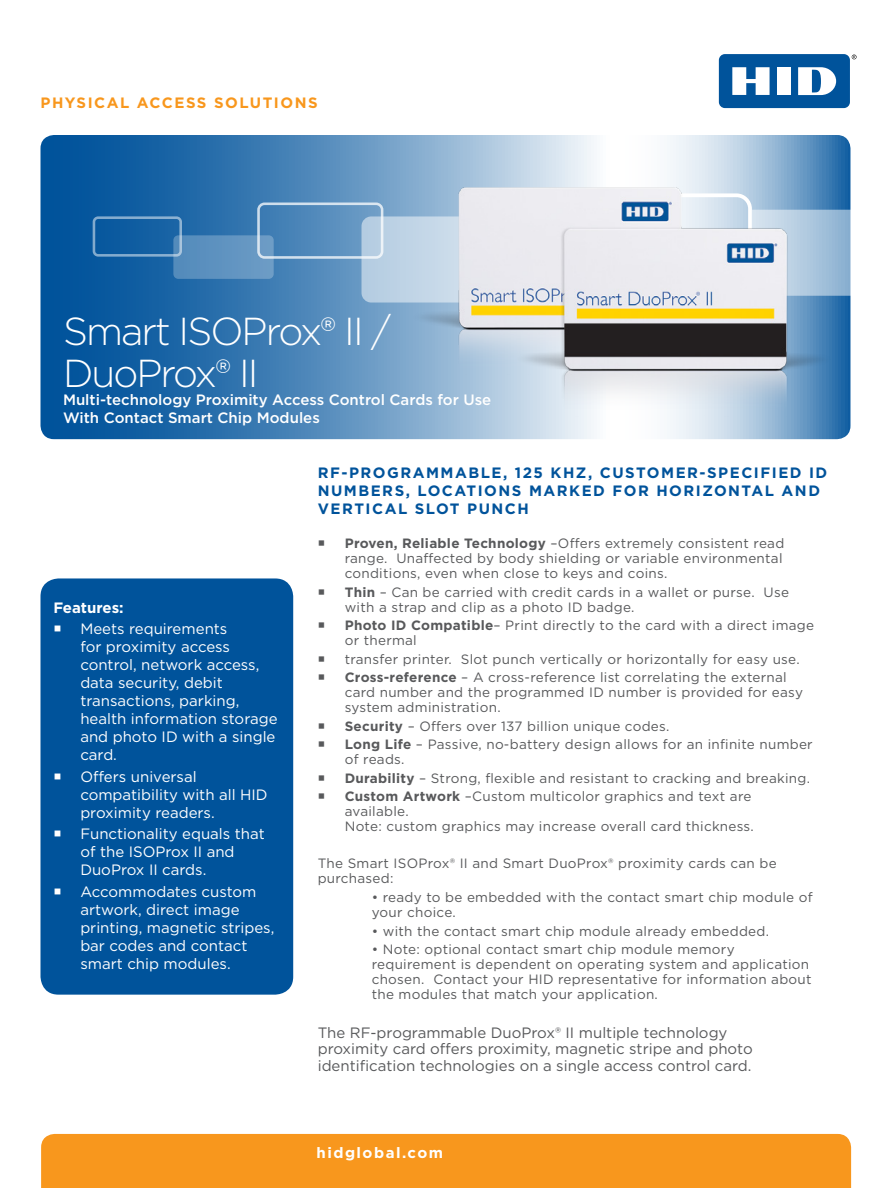
<style>
.page{position:relative;width:891px;height:1188px;background:#fff}
.page>*{position:absolute;margin:0;border:0;box-sizing:border-box;transform-origin:0 0}
.t1{font:300 39px "Gotham";letter-spacing:-.05em;color:#fff}
.t2{font:15px/18px "Gotham";color:#fff}
.body{font:15px/16.5px "Gotham";color:#58595b}
.t3{font:700 15px/18px "Gotham";letter-spacing:.1em;color:#00539b}
.t4{font:500 15px/18px "Gotham";color:#fff}
.t5{font:700 15px "Gotham";letter-spacing:.1em;color:#f8971d}
.t6{font:700 15px "Gotham";letter-spacing:.1em;color:#fff}
.t7{font:700 15px "Gotham";color:#fff}
.t8{font:13.5px/15px "Gotham";letter-spacing:.02em;color:#58595b}
.s1{font-weight:700}
</style>
<div class="page">
<svg style="left:852px;top:55px;width:5px;height:4px"></svg>
<div style="left:719px;top:54px;width:131px;height:54px;background:#00539b;border-radius:6px"></div>
<div style="left:777px;top:67px;width:14px;height:28px;background:#fff"></div>
<svg style="left:732px;top:67px;width:38px;height:28px"></svg>
<svg style="left:798px;top:67px;width:38px;height:28px"></svg>
<svg style="left:40px;top:135px;width:810px;height:304px;background:#2f73ad"></svg>
<div style="left:41px;top:1134px;width:810px;height:54px;background:#f8971d"></div>
<div style="left:257px;top:203px;width:126px;height:56px;border:3px solid #fff;border-radius:6px"></div>
<div style="left:173px;top:235px;width:101px;height:44px;background:linear-gradient(to right,#4e88b9,#75a2c9);border-radius:5px"></div>
<div style="left:93px;top:216px;width:89px;height:41px;border:3px solid #fff;border-radius:4px"></div>
<svg style="left:362px;top:216px;width:47px;height:87px;background:#b9d0e3"></svg>
<svg style="left:838px;top:210px;width:13px;height:86px"></svg>
<img style="left:409px;top:135px;width:429px;height:304px">
<div style="left:40px;top:578px;width:253px;height:417px;background:#00539b;border-radius:18px"></div>
<p class="t5" style="left:40px;top:93px;width:279px">PHYSICAL ACCESS SOLUTIONS</p>
<p class="t1" style="left:63px;top:307px;width:330px">Smart ISOProx® II /</p>
<p class="t1" style="left:63px;top:349px;width:197px">DuoProx® II</p>
<p class="t4" style="left:63px;top:391px;width:430px">Multi-technology Proximity Access Control Cards for Use<br>With Contact Smart Chip Modules</p>
<p class="t7" style="left:53px;top:597px;width:72px">Features:</p>
<p class="t2" style="left:80px;top:619px;width:199px">Meets requirements<br>for proximity access control, network access, data security, debit transactions, parking, health information storage and photo ID with a single card.</p>
<p class="t2" style="left:80px;top:767px;width:189px">Offers universal compatibility with all HID proximity readers.</p>
<p class="t2" style="left:80px;top:824px;width:186px">Functionality equals that of the ISOProx II and<br>DuoProx II cards.</p>
<p class="t2" style="left:80px;top:882px;width:196px">Accommodates custom artwork, direct image printing, magnetic stripes, bar codes and contact smart chip modules.</p>
<p class="t3" style="left:318px;top:463px;width:511px">RF-PROGRAMMABLE, 125 KHZ, CUSTOMER-SPECIFIED ID<br>NUMBERS, LOCATIONS MARKED FOR HORIZONTAL AND<br>VERTICAL SLOT PUNCH</p>
<p class="t8" style="left:345px;top:536px;width:441px"><span class="s1">Proven, Reliable Technology</span> –Offers extremely consistent read range. Unaffected by body shielding or variable environmental conditions, even when close to keys and coins.</p>
<p class="t8" style="left:345px;top:584px;width:446px"><span class="s1">Thin</span> – Can be carried with credit cards in a wallet or purse. Use with a strap and clip as a photo ID badge.</p>
<p class="t8" style="left:345px;top:618px;width:471px"><span class="s1">Photo ID Compatible</span>– Print directly to the card with a direct image or thermal</p>
<p class="t8" style="left:345px;top:651px;width:456px">transfer printer. Slot punch vertically or horizontally for easy use.</p>
<p class="t8" style="left:345px;top:670px;width:460px"><span class="s1">Cross-reference</span> – A cross-reference list correlating the external card number and the programmed ID number is provided for easy system administration.</p>
<p class="t8" style="left:345px;top:718px;width:326px"><span class="s1">Security</span> – Offers over 137 billion unique codes.</p>
<p class="t8" style="left:345px;top:737px;width:470px"><span class="s1">Long Life</span> – Passive, no-battery design allows for an infinite number of reads.</p>
<p class="t8" style="left:345px;top:770px;width:467px"><span class="s1">Durability</span> – Strong, flexible and resistant to cracking and breaking.</p>
<p class="t8" style="left:345px;top:789px;width:411px"><span class="s1">Custom Artwork</span> –Custom multicolor graphics and text are available.<br>Note: custom graphics may increase overall card thickness.</p>
<p class="t8" style="left:318px;top:856px;width:461px">The Smart ISOProx® II and Smart DuoProx® proximity cards can be purchased:</p>
<p class="t8" style="left:372px;top:889px;width:443px">• ready to be embedded with the contact smart chip module of your choice.</p>
<p class="t8" style="left:372px;top:923px;width:399px">• with the contact smart chip module already embedded.</p>
<p class="t8" style="left:372px;top:941px;width:441px">• Note: optional contact smart chip module memory requirement is dependent on operating system and application chosen. Contact your HID representative for information about the modules that match your application.</p>
<p class="body" style="left:318px;top:1024px;width:437px">The RF-programmable DuoProx® II multiple technology proximity card offers proximity, magnetic stripe and photo identification technologies on a single access control card.</p>
<p class="t6" style="left:316px;top:1142px;width:128px">hidglobal.com</p>
</div>
